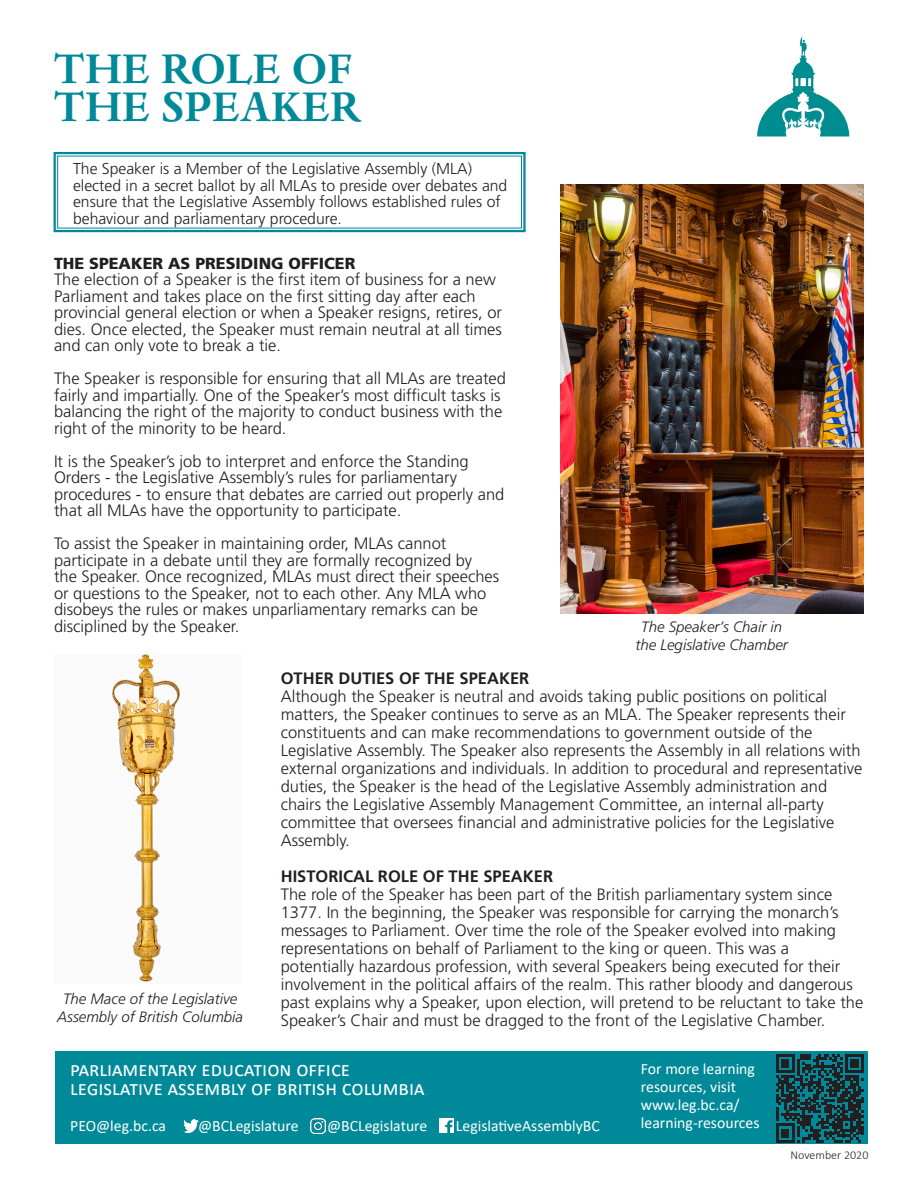
<style>
.page{position:relative;width:918px;height:1188px;background:#fff}
.page>*{position:absolute;margin:0;border:0;box-sizing:border-box;transform-origin:0 0}
.t1{font:700 48px "Dante MT Pro";color:#008998}
.t2{font:21px "Calibri";color:#fff}
.t3{font:300 16.5px/16.5px "Frutiger LT Std";color:#231f20}
.t4{font:700 16.5px "Frutiger LT Std";color:#231f20}
.t5{font:900 16.05px "Frutiger LT Std";color:#231f20}
.t6{font:300 15.75px/16.5px "Frutiger LT Std";color:#231f20}
.t7{font:15.75px/18px "Calibri";color:#fff}
.t8{font:italic 300 15px/18px "Frutiger LT Std";color:#231f20;text-align:center}
.t9{font:300 12px "Calibri";color:#231f20}
</style>
<div class="page">
<div style="left:56px;top:1051px;width:812px;height:92px;background:#008998"></div>
<img style="left:439px;top:1118px;width:15px;height:14px">
<img style="left:310px;top:1118px;width:16px;height:16px">
<img style="left:184px;top:1119px;width:15px;height:14px">
<svg style="left:776px;top:1054px;width:88px;height:88px"></svg>
<svg style="left:757px;top:36px;width:92px;height:100px"></svg>
<img style="left:560px;top:184px;width:304px;height:429px">
<svg style="left:53px;top:151px;width:473px;height:82px"></svg>
<img style="left:112px;top:654px;width:68px;height:328px">
<p class="t1" style="left:54px;top:41px;width:300px">THE ROLE OF</p>
<p class="t1" style="left:54px;top:79px;width:309px">THE SPEAKER</p>
<p class="t6" style="left:73px;top:161px;width:436px">The Speaker is a Member of the Legislative Assembly (MLA) elected in a secret ballot by all MLAs to preside over debates and ensure that the Legislative Assembly follows established rules of behaviour and parliamentary procedure.</p>
<p class="t5" style="left:54px;top:253px;width:303px">THE SPEAKER AS PRESIDING OFFICER</p>
<p class="t3" style="left:54px;top:271px;width:450px">The election of a Speaker is the first item of business for a new Parliament and takes place on the first sitting day after each provincial general election or when a Speaker resigns, retires, or dies. Once elected, the Speaker must remain neutral at all times and can only vote to break a tie.</p>
<p class="t3" style="left:54px;top:370px;width:454px">The Speaker is responsible for ensuring that all MLAs are treated fairly and impartially. One of the Speaker’s most difficult tasks is balancing the right of the majority to conduct business with the right of the minority to be heard.</p>
<p class="t3" style="left:54px;top:453px;width:452px">It is the Speaker’s job to interpret and enforce the Standing Orders - the Legislative Assembly’s rules for parliamentary procedures - to ensure that debates are carried out properly and that all MLAs have the opportunity to participate.</p>
<p class="t3" style="left:54px;top:535px;width:447px">To assist the Speaker in maintaining order, MLAs cannot participate in a debate until they are formally recognized by the Speaker. Once recognized, MLAs must direct their speeches or questions to the Speaker, not to each other. Any MLA who disobeys the rules or makes unparliamentary remarks can be disciplined by the Speaker.</p>
<p class="t4" style="left:281px;top:669px;width:250px">OTHER DUTIES OF THE SPEAKER</p>
<p class="t3" style="left:281px;top:688px;width:583px;line-height:18px">Although the Speaker is neutral and avoids taking public positions on political matters, the Speaker continues to serve as an MLA. The Speaker represents their constituents and can make recommendations to government outside of the Legislative Assembly. The Speaker also represents the Assembly in all relations with external organizations and individuals. In addition to procedural and representative duties, the Speaker is the head of the Legislative Assembly administration and chairs the Legislative Assembly Management Committee, an internal all-party committee that oversees financial and administrative policies for the Legislative Assembly.</p>
<p class="t4" style="left:281px;top:867px;width:274px">HISTORICAL ROLE OF THE SPEAKER</p>
<p class="t3" style="left:281px;top:886px;width:584px;line-height:18px">The role of the Speaker has been part of the British parliamentary system since 1377. In the beginning, the Speaker was responsible for carrying the monarch’s messages to Parliament. Over time the role of the Speaker evolved into making representations on behalf of Parliament to the king or queen. This was a potentially hazardous profession, with several Speakers being executed for their involvement in the political affairs of the realm. This rather bloody and dangerous past explains why a Speaker, upon election, will pretend to be reluctant to take the Speaker’s Chair and must be dragged to the front of the Legislative Chamber.</p>
<p class="t8" style="left:641px;top:618px;width:142px">The Speaker’s Chair in</p>
<p class="t8" style="left:635px;top:636px;width:154px">the Legislative Chamber</p>
<p class="t8" style="left:57px;top:990px;width:187px">The Mace of the Legislative<br>Assembly of British Columbia</p>
<p class="t2" style="left:70px;top:1054px;width:281px">Parliamentary Education Office</p>
<p class="t2" style="left:70px;top:1074px;width:356px">Legislative Assembly of British Columbia</p>
<p class="t7" style="left:70px;top:1116px;width:97px">PEO@leg.bc.ca</p>
<p class="t7" style="left:198px;top:1116px;width:102px">@BCLegislature</p>
<p class="t7" style="left:327px;top:1116px;width:102px">@BCLegislature</p>
<p class="t7" style="left:456px;top:1116px;width:146px">LegislativeAssemblyBC</p>
<p class="t7" style="left:641px;top:1059px;width:120px">For more learning resources, visit www.leg.bc.ca/ learning-resources</p>
<p class="t9" style="left:791px;top:1147px;width:79px">November 2020</p>
</div>
